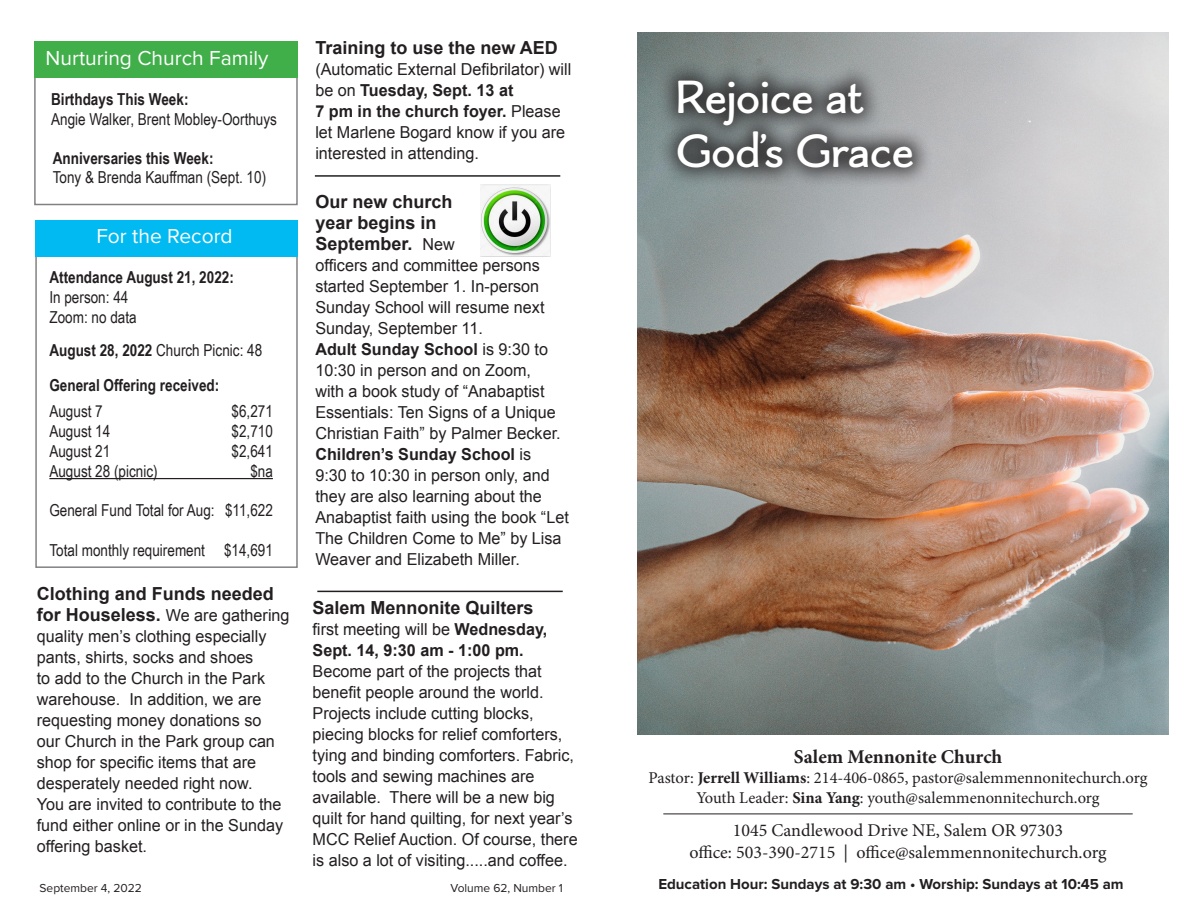
<style>
.page{position:relative;width:1188px;height:918px;background:#fff}
.page>*{position:absolute;margin:0;border:0;box-sizing:border-box;transform-origin:0 0}
.t1{font:49.5px "Boucherie Flared";color:#fff}
.t2{font:21px "Proxima Nova";color:#fff}
.t3{font:700 19.5px "Minion Pro";color:#231f20}
.t4{font:700 18px/21px "Arial";color:#231f20}
.t5{font:18px "Minion Pro";color:#231f20}
.t6{font:16.5px/21px "Arial";color:#231f20}
.t7{font:16.5px "Arial Narrow";color:#231f20}
.t8{font:16.5px "Minion Pro";letter-spacing:-.005em;color:#231f20}
.t9{font:700 16.5px "Arial Narrow";color:#231f20}
.t10{font:700 15px "Proxima Nova";color:#231f20}
.t11{font:12px "Proxima Nova";color:#231f20}
.s1{font-weight:700}
.s2{font-weight:700;font-size:18px}
.s3{font-weight:400;font-size:16.5px}
</style>
<div class="page">
<hr style="left:664px;top:814px;width:468px;height:1px;background:#231f20">
<div style="left:35px;top:248px;width:263px;height:320px;border:2px solid #6b6b6e"></div>
<div style="left:34px;top:43px;width:264px;height:162px;border:2px solid #6b6b6e"></div>
<div style="left:34px;top:41px;width:264px;height:37px;background:#40ae49"></div>
<div style="left:35px;top:220px;width:263px;height:37px;background:#00baf1"></div>
<hr style="left:49px;top:478px;width:224px;height:1px;background:#231f20">
<img style="left:637px;top:32px;width:532px;height:702px">
<div style="left:657px;top:59px;width:277px;height:130px;background:#231f20;opacity:.75"></div>
<img style="left:481px;top:184px;width:69px;height:72px">
<hr style="left:317px;top:591px;width:246px;height:1px;background:#231f20">
<hr style="left:315px;top:175px;width:245px;height:2px;background:#231f20">
<p class="t2" style="left:46px;top:46px;width:224px">Nurturing Church Family</p>
<p class="t9" style="left:51px;top:87px;width:139px">Birthdays This Week:</p>
<p class="t7" style="left:51px;top:107px;width:227px">Angie Walker, Brent Mobley-Oorthuys</p>
<p class="t9" style="left:53px;top:145px;width:162px">Anniversaries this Week:</p>
<p class="t7" style="left:53px;top:165px;width:215px">Tony &amp; Brenda Kauffman (Sept. 10)</p>
<p class="t2" style="left:96px;top:224px;width:138px">For the Record</p>
<p class="t9" style="left:49px;top:265px;width:186px">Attendance August 21, 2022:</p>
<p class="t7" style="left:49px;top:285px;width:80px">In person: 44</p>
<p class="t7" style="left:49px;top:305px;width:89px">Zoom: no data</p>
<p class="t7" style="left:49px;top:338px;width:214px"><span class="s1">August 28, 2022</span> Church Picnic: 48</p>
<p class="t9" style="left:49px;top:373px;width:171px">General Offering received:</p>
<p class="t7" style="left:49px;top:400px;width:55px">August 7</p>
<p class="t7" style="left:232px;top:400px;width:43px">$6,271</p>
<p class="t7" style="left:49px;top:419px;width:62px">August 14</p>
<p class="t7" style="left:232px;top:419px;width:43px">$2,710</p>
<p class="t7" style="left:49px;top:439px;width:62px">August 21</p>
<p class="t7" style="left:232px;top:439px;width:43px">$2,641</p>
<p class="t7" style="left:49px;top:459px;width:110px">August 28 (picnic)</p>
<p class="t7" style="left:250px;top:459px;width:24px">$na</p>
<p class="t7" style="left:49px;top:499px;width:225px">General Fund Total for Aug: $11,622</p>
<p class="t7" style="left:49px;top:538px;width:225px">Total monthly requirement $14,691</p>
<p class="t4" style="left:37px;top:584px;width:239px">Clothing and Funds needed</p>
<p class="t6" style="left:37px;top:605px;width:254px"><span class="s2">for Houseless.</span> We are gathering quality men’s clothing especially pants, shirts, socks and shoes<br>to add to the Church in the Park warehouse. In addition, we are requesting money donations so<br>our Church in the Park group can shop for specific items that are desperately needed right now.<br>You are invited to contribute to the fund either online or in the Sunday offering basket.</p>
<p class="t4" style="left:315px;top:37px;width:244px">Training to use the new AED</p>
<p class="t6" style="left:315px;top:58px;width:258px">(Automatic External Defibrilator) will be on <span class="s1">Tuesday, Sept. 13 at</span></p>
<p class="t6" style="left:315px;top:100px;width:251px"><span class="s1">7 pm in the church foyer.</span> Please let Marlene Bogard know if you are interested in attending.</p>
<p class="t4" style="left:315px;top:192px;width:141px">Our new church year begins in<br>September. <span class="s3">New</span></p>
<p class="t6" style="left:315px;top:255px;width:231px">officers and committee persons started September 1. In-person<br>Sunday School will resume next<br>Sunday, September 11.</p>
<p class="t6" style="left:315px;top:339px;width:247px"><span class="s1">Adult Sunday School</span> is 9:30 to<br>10:30 in person and on Zoom, with a book study of “Anabaptist<br>Essentials: Ten Signs of a Unique<br>Christian Faith” by Palmer Becker.</p>
<p class="t6" style="left:315px;top:444px;width:255px"><span class="s1">Children’s Sunday School</span> is<br>9:30 to 10:30 in person only, and they are also learning about the<br>Anabaptist faith using the book “Let<br>The Children Come to Me” by Lisa<br>Weaver and Elizabeth Miller.</p>
<p class="t4" style="left:313px;top:598px;width:223px">Salem Mennonite Quilters</p>
<p class="t6" style="left:313px;top:619px;width:267px">first meeting will be <span class="s1">Wednesday, Sept. 14, 9:30 am - 1:00 pm.<br></span>Become part of the projects that benefit people around the world.<br>Projects include cutting blocks, piecing blocks for relief comforters, tying and binding comforters. Fabric, tools and sewing machines are available. There will be a new big quilt for hand quilting, for next year’s MCC Relief Auction. Of course, there is also a lot of visiting.....and coffee.</p>
<p class="t11" style="left:40px;top:881px;width:104px">September 4, 2022</p>
<p class="t11" style="left:451px;top:881px;width:114px">Volume 62, Number 1</p>
<p class="t1" style="left:676px;top:68px;width:190px">Rejoice at</p>
<p class="t1" style="left:676px;top:122px;width:240px">God’s Grace</p>
<p class="t3" style="left:794px;top:743px;width:210px">Salem Mennonite Church</p>
<p class="t8" style="left:649px;top:766px;width:500px">Pastor: <span class="s1">Jerrell Williams</span>: 214-406-0865, pastor@salemmennonitechurch.org</p>
<p class="t8" style="left:696px;top:786px;width:405px">Youth Leader: <span class="s1">Sina Yang</span>: youth@salemmenonnitechurch.org</p>
<p class="t5" style="left:733px;top:819px;width:332px">1045 Candlewood Drive NE, Salem OR 97303</p>
<p class="t5" style="left:689px;top:840px;width:419px">office: 503-390-2715 | office@salemmennonitechurch.org</p>
<p class="t10" style="left:658px;top:875px;width:467px">Education Hour: Sundays at 9:30 am • Worship: Sundays at 10:45 am</p>
</div>
